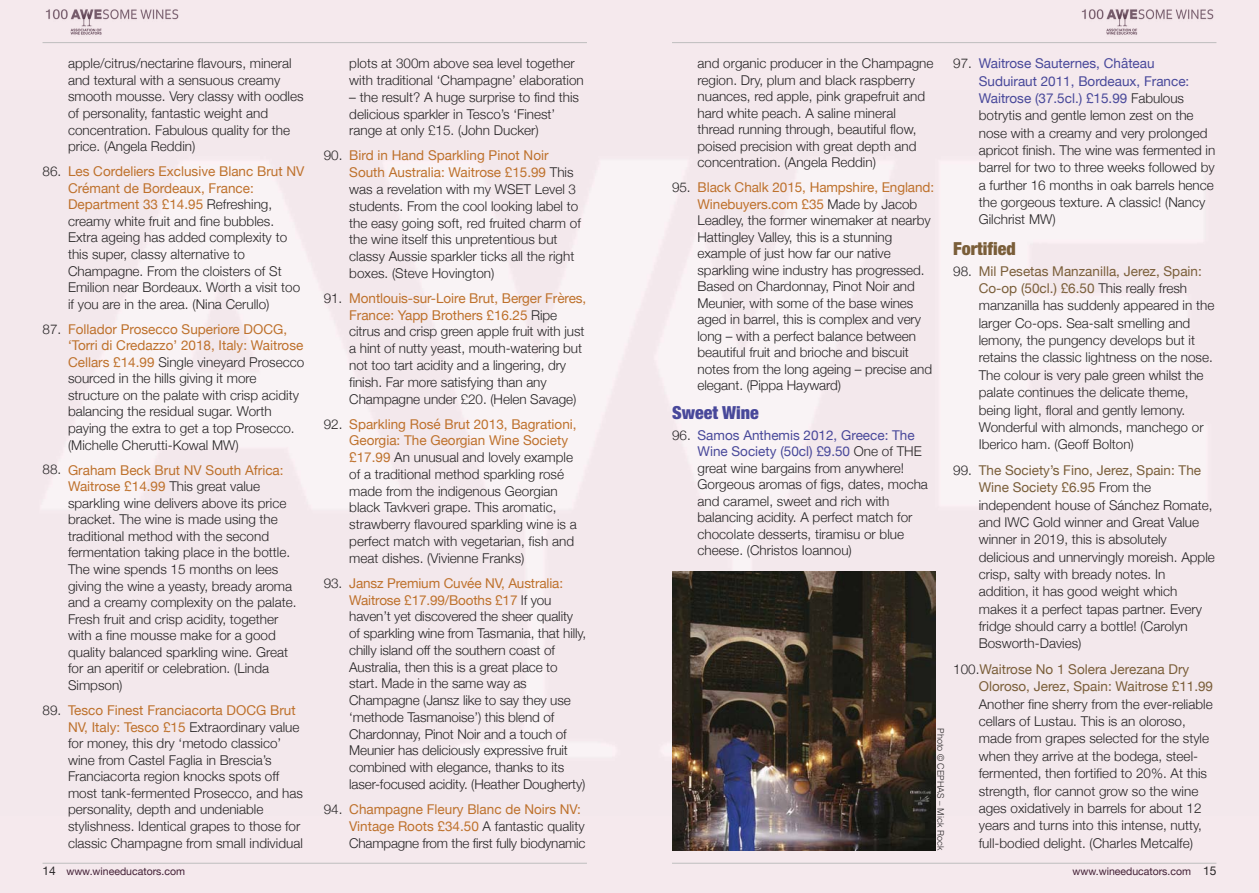
<style>
.page{position:relative;width:1259px;height:893px;background:#f5e9ed}
.page>*{position:absolute;margin:0;border:0;box-sizing:border-box;transform-origin:0 0}
.t1{font:900 condensed 18px "Helvetica Neue";color:#48489a}
.t2{font:900 condensed 18px "Helvetica Neue";color:#7a5e39}
.t3{font:300 13.5px/16.6px "Helvetica Neue";color:#272526}
.t4{font:10.5px "Helvetica Neue";color:#421f35}
.t5{font:300 9px "Helvetica";color:#272526}
.s1{font-weight:400;color:#be712c}
.s2{font-size:12px;color:#272526}
.s3{font-weight:400;color:#48489a}
.s4{font-weight:400;color:#7a5e39}
</style>
<div class="page">
<hr style="left:672px;top:863px;width:544px;height:1px;background:#bebebe">
<img style="left:1081px;top:9px;width:133px;height:26px">
<hr style="left:43px;top:863px;width:544px;height:1px;background:#bebebe">
<img style="left:45px;top:9px;width:134px;height:26px">
<hr style="left:672px;top:42px;width:544px;height:1px;background:#bebebe">
<hr style="left:43px;top:42px;width:544px;height:1px;background:#bebebe">
<img style="left:672px;top:571px;width:263px;height:279px">
<p class="t3" style="left:68px;top:55px;width:237px">apple/citrus/ nectarine flavours, mineral and textural with a sensuous creamy smooth mousse. Very classy with oodles of personality, fantastic weight and concentration. Fabulous quality for the price. (Angela Reddin)</p>
<p class="t3" style="left:68px;top:163px;width:238px;text-indent:-26px">86. <span class="s1">Les Cordeliers Exclusive Blanc Brut NV Crémant de Bordeaux, France:<br>Department 33 £14.95</span> Refreshing, creamy white fruit and fine bubbles.<br>Extra ageing has added complexity to this super, classy alternative to Champagne. From the cloisters of St Emilion near Bordeaux. Worth a visit too if you are in the area. (Nina Cerullo)</p>
<p class="t3" style="left:68px;top:320px;width:238px;text-indent:-26px">87. <span class="s1">Follador Prosecco Superiore DOCG, ‘Torri di Credazzo’ 2018, Italy: Waitrose Cellars £14.99</span> Single vineyard Prosecco sourced in the hills giving it more structure on the palate with crisp acidity balancing the residual sugar. Worth paying the extra to get a top Prosecco. (Michelle Cherutti-Kowal MW)</p>
<p class="t3" style="left:68px;top:461px;width:230px;text-indent:-26px">88. <span class="s1">Graham Beck Brut NV South Africa:<br>Waitrose £14.99</span> This great value sparkling wine delivers above its price bracket. The wine is made using the traditional method with the second fermentation taking place in the bottle.<br>The wine spends 15 months on lees giving the wine a yeasty, bready aroma and a creamy complexity on the palate.<br>Fresh fruit and crisp acidity, together with a fine mousse make for a good quality balanced sparkling wine. Great for an aperitif or celebration. (Linda Simpson)</p>
<p class="t3" style="left:68px;top:701px;width:236px;text-indent:-26px">89. <span class="s1">Tesco Finest Franciacorta DOCG Brut NV, Italy: Tesco £15</span> Extraordinary value for money, this dry ‘metodo classico’ wine from Castel Faglia in Brescia’s Franciacorta region knocks spots off most tank-fermented Prosecco, and has personality, depth and undeniable stylishness. Identical grapes to those for classic Champagne from small individual</p>
<p class="t4" style="left:43px;top:865px;width:144px"><span class="s2">14</span> www.wineeducators.com</p>
<p class="t3" style="left:349px;top:55px;width:236px">plots at 300m above sea level together with traditional ‘Champagne’ elaboration</p>
<p class="t3" style="left:349px;top:88px;width:231px">– the result? A huge surprise to find this delicious sparkler in Tesco’s ‘Finest’ range at only £15. (John Ducker)</p>
<p class="t3" style="left:349px;top:147px;width:233px;text-indent:-26px">90. <span class="s1">Bird in Hand Sparkling Pinot Noir South Australia: Waitrose £15.99</span> This was a revelation with my WSET Level 3 students. From the cool looking label to the easy going soft, red fruited charm of the wine itself this unpretentious but classy Aussie sparkler ticks all the right boxes. (Steve Hovington)</p>
<p class="t3" style="left:349px;top:289px;width:239px;text-indent:-26px">91. <span class="s1">Montlouis-sur-Loire Brut, Berger Frères, France: Yapp Brothers £16.25</span> Ripe citrus and crisp green apple fruit with just a hint of nutty yeast, mouth-watering but not too tart acidity and a lingering, dry finish. Far more satisfying than any Champagne under £20. (Helen Savage)</p>
<p class="t3" style="left:349px;top:415px;width:229px;text-indent:-26px">92. <span class="s1">Sparkling Rosé Brut 2013, Bagrationi, Georgia: The Georgian Wine Society £17.99</span> An unusual and lovely example of a traditional method sparkling rosé made from the indigenous Georgian black Tavkveri grape. This aromatic, strawberry flavoured sparkling wine is a perfect match with vegetarian, fish and meat dishes. (Vivienne Franks)</p>
<p class="t3" style="left:349px;top:574px;width:238px;text-indent:-26px">93. <span class="s1">Jansz Premium Cuvée NV, Australia:<br>Waitrose £17.99/Booths £17</span> If you haven’t yet discovered the sheer quality of sparkling wine from Tasmania, that hilly, chilly island off the southern coast of Australia, then this is a great place to start. Made in the same way as Champagne (Jansz like to say they use ‘methode Tasmanoise’) this blend of Chardonnay, Pinot Noir and a touch of Meunier has deliciously expressive fruit combined with elegance, thanks to its laser-focused acidity. (Heather Dougherty)</p>
<p class="t3" style="left:349px;top:800px;width:238px;text-indent:-26px">94. <span class="s1">Champagne Fleury Blanc de Noirs NV:<br>Vintage Roots £34.50</span> A fantastic quality<br>Champagne from the first fully biodynamic</p>
<p class="t3" style="left:697px;top:55px;width:237px">and organic producer in the Champagne region. Dry, plum and black raspberry nuances, red apple, pink grapefruit and hard white peach. A saline mineral thread running through, beautiful flow, poised precision with great depth and concentration. (Angela Reddin)</p>
<p class="t3" style="left:697px;top:179px;width:238px;text-indent:-26px">95. <span class="s1">Black Chalk 2015, Hampshire, England:<br>Winebuyers.com £35</span> Made by Jacob Leadley, the former winemaker at nearby Hattingley Valley, this is a stunning example of just how far our native sparkling wine industry has progressed.<br>Based on Chardonnay, Pinot Noir and Meunier, with some of the base wines aged in barrel, this is complex and very long – with a perfect balance between beautiful fruit and brioche and biscuit notes from the long ageing – precise and elegant. (Pippa Hayward)</p>
<p class="t1" style="left:672px;top:406px;width:88px">Sweet Wine</p>
<p class="t3" style="left:697px;top:426px;width:232px;text-indent:-26px">96. <span class="s3">Samos Anthemis 2012, Greece: The Wine Society (50cl) £9.50</span> One of THE great wine bargains from anywhere!<br>Gorgeous aromas of figs, dates, mocha and caramel, sweet and rich with balancing acidity. A perfect match for chocolate desserts, tiramisu or blue cheese. (Christos Ioannou)</p>
<p class="t5" style="left:944px;top:728px;width:124px;rotate:90deg">Photo © CEPHAS – Mick Rock</p>
<p class="t3" style="left:978px;top:55px;width:238px;line-height:17.4px;text-indent:-26px">97. <span class="s3">Waitrose Sauternes, Château Suduiraut 2011, Bordeaux, France:<br>Waitrose (37.5cl.) £15.99</span> Fabulous botrytis and gentle lemon zest on the nose with a creamy and very prolonged apricot finish. The wine was fermented in barrel for two to three weeks followed by a further 16 months in oak barrels hence the gorgeous texture. A classic! (Nancy Gilchrist MW)</p>
<p class="t2" style="left:953px;top:242px;width:64px">Fortified</p>
<p class="t3" style="left:978px;top:262px;width:237px;line-height:17.4px;text-indent:-26px">98. <span class="s4">Mil Pesetas Manzanilla, Jerez, Spain:<br>Co-op (50cl.) £6.50</span> This really fresh manzanilla has suddenly appeared in the larger Co-ops. Sea-salt smelling and lemony, the pungency develops but it retains the classic lightness on the nose.<br>The colour is very pale green whilst the palate continues the delicate theme, being light, floral and gently lemony.<br>Wonderful with almonds, manchego or Iberico ham. (Geoff Bolton)</p>
<p class="t3" style="left:978px;top:461px;width:238px;line-height:17.4px;text-indent:-26px">99. <span class="s4">The Society’s Fino, Jerez, Spain: The Wine Society £6.95</span> From the independent house of Sánchez Romate, and IWC Gold winner and Great Value winner in 2019, this is absolutely delicious and unnervingly moreish. Apple crisp, salty with bready notes. In addition, it has good weight which makes it a perfect tapas partner. Every fridge should carry a bottle! (Carolyn Bosworth-Davies)</p>
<p class="t3" style="left:978px;top:660px;width:236px;line-height:17.4px;text-indent:-26px">100.<span class="s4">Waitrose No 1 Solera Jerezana Dry Oloroso, Jerez, Spain: Waitrose £11.99<br></span>Another fine sherry from the ever-reliable cellars of Lustau. This is an oloroso, made from grapes selected for the style when they arrive at the bodega, steel&shy;fermented, then fortified to 20%. At this strength, flor cannot grow so the wine ages oxidatively in barrels for about 12 years and turns into this intense, nutty, full-bodied delight. (Charles Metcalfe)</p>
<p class="t4" style="left:1072px;top:865px;width:145px">www.wineeducators.com <span class="s2">15</span></p>
</div>
